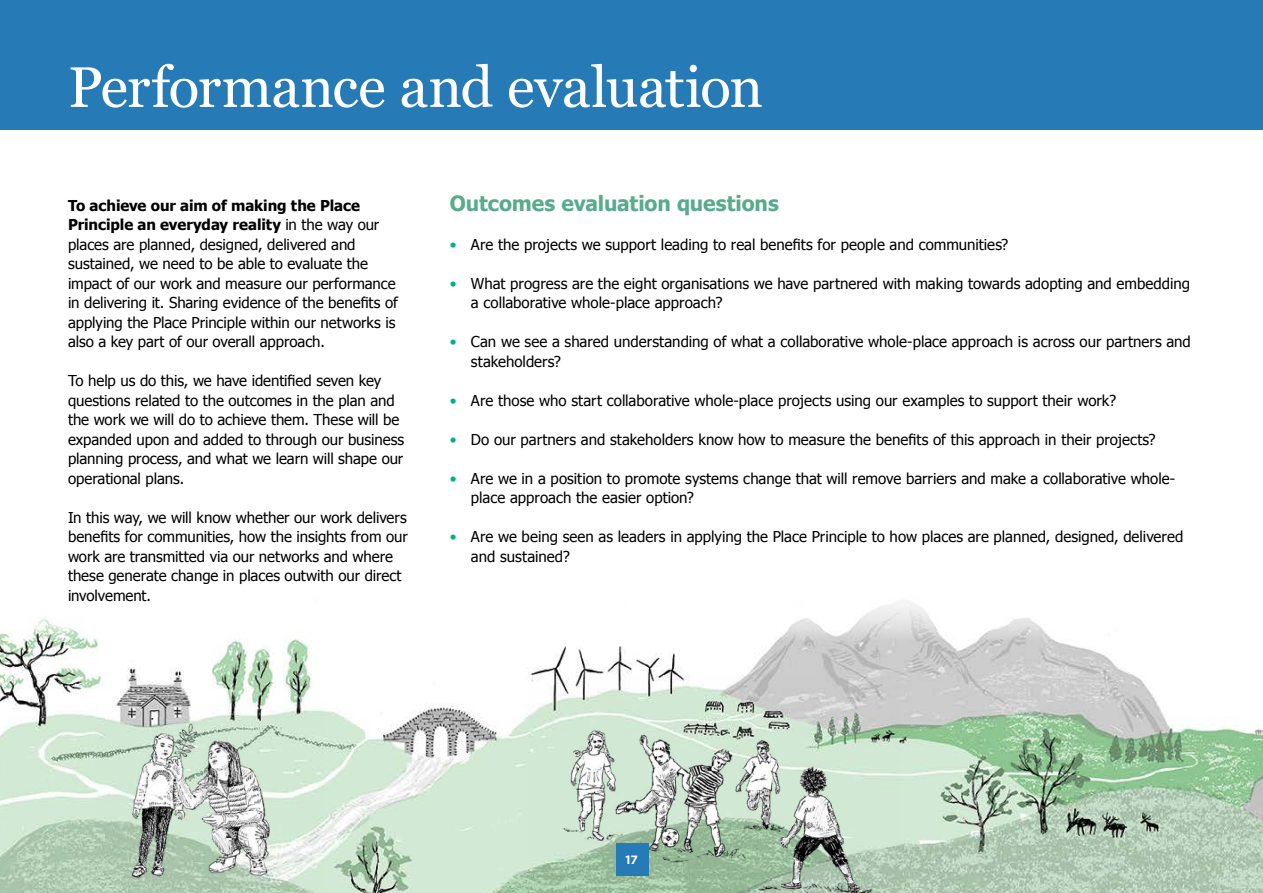
<style>
.page{position:relative;width:1263px;height:893px;background:#fff}
.page>*{position:absolute;margin:0;border:0;box-sizing:border-box;transform-origin:0 0}
.Heading_big{font:57px "Georgia";letter-spacing:-.01em;color:#fff}
.Sub_heading{font:700 21px "Tahoma";letter-spacing:-.005em;color:#58ab8c}
.Body_copy{font:15px/19.5px "Tahoma";letter-spacing:-.005em;color:#000}
.t1{font:700 12px "Gotham";color:#fff}
.s1{font-weight:700}
.s2{color:#00b089}
</style>
<div class="page">
<img style="left:0;top:640px;width:1263px;height:253px">
<img style="left:529px;top:675px;width:372px;height:218px">
<img style="left:96px;top:704px;width:228px;height:189px">
<div style="left:0;top:0;width:1263px;height:130px;background:#267ab6"></div>
<div style="left:616px;top:843px;width:32px;height:33px;background:#267ab6"></div>
<h2 class="Heading_big" style="left:68px;top:46px;width:696px">Performance and evaluation</h2>
<p class="Body_copy" style="left:68px;top:195px;width:331px"><span class="s1">To achieve our aim of making the Place Principle an everyday reality</span> in the way our places are planned, designed, delivered and sustained, we need to be able to evaluate the impact of our work and measure our performance in delivering it. Sharing evidence of the benefits of applying the Place Principle within our networks is also a key part of our overall approach.</p>
<p class="Body_copy" style="left:68px;top:370px;width:338px">To help us do this, we have identified seven key questions related to the outcomes in the plan and the work we will do to achieve them. These will be expanded upon and added to through our business planning process, and what we learn will shape our operational plans.</p>
<p class="Body_copy" style="left:68px;top:507px;width:341px">In this way, we will know whether our work delivers benefits for communities, how the insights from our work are transmitted via our networks and where these generate change in places outwith our direct involvement.</p>
<h3 class="Sub_heading" style="left:450px;top:188px;width:331px">Outcomes evaluation questions</h3>
<p class="Body_copy" style="left:450px;top:234px;width:560px"><span class="s2">•</span> Are the projects we support leading to real benefits for people and communities?</p>
<p class="Body_copy" style="left:471px;top:273px;width:721px;text-indent:-21px"><span class="s2">•</span> What progress are the eight organisations we have partnered with making towards adopting and embedding a collaborative whole-place approach?</p>
<p class="Body_copy" style="left:471px;top:331px;width:721px;text-indent:-21px"><span class="s2">•</span> Can we see a shared understanding of what a collaborative whole-place approach is across our partners and stakeholders?</p>
<p class="Body_copy" style="left:450px;top:390px;width:668px"><span class="s2">•</span> Are those who start collaborative whole-place projects using our examples to support their work?</p>
<p class="Body_copy" style="left:450px;top:429px;width:707px"><span class="s2">•</span> Do our partners and stakeholders know how to measure the benefits of this approach in their projects?</p>
<p class="Body_copy" style="left:471px;top:468px;width:706px;text-indent:-21px"><span class="s2">•</span> Are we in a position to promote systems change that will remove barriers and make a collaborative whole&shy;place approach the easier option?</p>
<p class="Body_copy" style="left:471px;top:526px;width:714px;text-indent:-21px"><span class="s2">•</span> Are we being seen as leaders in applying the Place Principle to how places are planned, designed, delivered and sustained?</p>
<p class="t1" style="left:625px;top:851px;width:14px">17</p>
</div>
